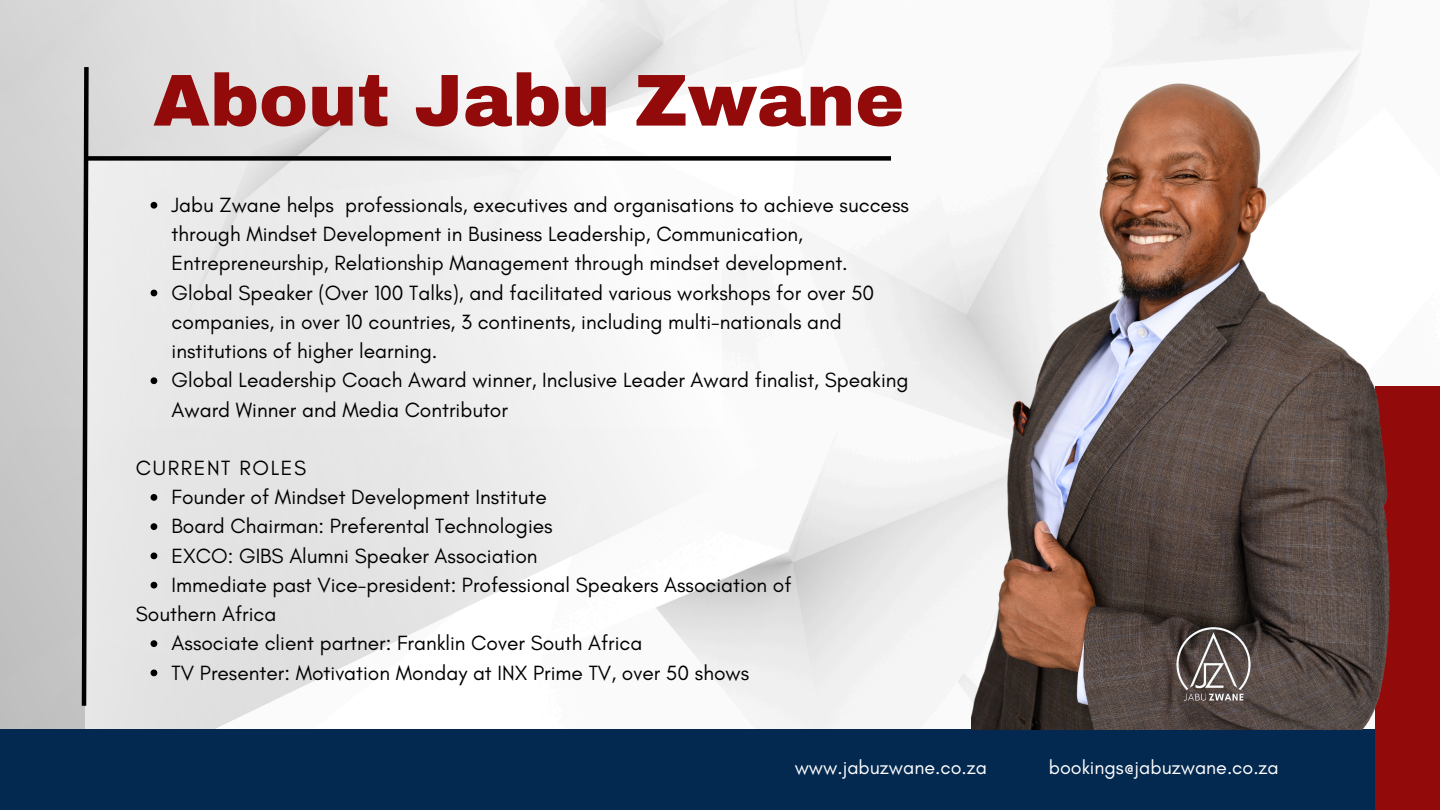
<style>
.page{position:relative;width:1440px;height:810px;background:#fff}
.page>*{position:absolute;margin:0;border:0;box-sizing:border-box;transform-origin:0 0}
.t1{font:900 73.5px "Archivo";color:#930a0a}
.t2{font:21px/29.2px "Glacial Indifference";color:#000}
.t3{font:21px "Glacial Indifference";letter-spacing:.08em;color:#000}
.t4{font:19.65px "Glacial Indifference";color:#fff}
</style>
<div class="page">
<img style="left:758px;top:0;width:590px;height:729px">
<svg style="left:0;top:0;width:758px;height:729px"></svg>
<img style="left:85px;top:159px;width:836px;height:570px">
<div style="left:0;top:729px;width:1440px;height:81px;background:#042950"></div>
<div style="left:1375px;top:386px;width:65px;height:424px;background:#930a0a"></div>
<img style="left:972px;top:39px;width:418px;height:690px">
<svg style="left:79px;top:63px;width:12px;height:647px"></svg>
<div style="left:85px;top:156px;width:806px;height:5px;background:#000"></div>
<img style="left:1141px;top:625px;width:144px;height:81px">
<svg style="left:151px;top:494px;width:6px;height:7px"></svg>
<svg style="left:151px;top:523px;width:6px;height:7px"></svg>
<svg style="left:151px;top:553px;width:6px;height:6px"></svg>
<svg style="left:151px;top:582px;width:6px;height:7px"></svg>
<svg style="left:151px;top:640px;width:6px;height:7px"></svg>
<svg style="left:151px;top:670px;width:6px;height:6px"></svg>
<svg style="left:151px;top:202px;width:6px;height:7px"></svg>
<svg style="left:151px;top:290px;width:6px;height:6px"></svg>
<svg style="left:151px;top:377px;width:6px;height:7px"></svg>
<h1 class="t1" style="left:153px;top:61px;width:753px">About Jabu Zwane</h1>
<p class="t2" style="left:172px;top:190px;width:739px">Jabu Zwane helps professionals, executives and organisations to achieve success through Mindset Development in Business Leadership, Communication,<br>Entrepreneurship, Relationship Management through mindset development.</p>
<p class="t2" style="left:172px;top:278px;width:704px">Global Speaker (Over 100 Talks), and facilitated various workshops for over 50 companies, in over 10 countries, 3 continents, including multi-nationals and institutions of higher learning.</p>
<p class="t2" style="left:172px;top:366px;width:739px">Global Leadership Coach Award winner, Inclusive Leader Award finalist, Speaking<br>Award Winner and Media Contributor</p>
<p class="t3" style="left:136px;top:455px;width:172px">CURRENT ROLES</p>
<p class="t2" style="left:172px;top:482px;width:377px">Founder of Mindset Development Institute</p>
<p class="t2" style="left:172px;top:511px;width:383px">Board Chairman: Preferental Technologies</p>
<h2 class="t2" style="left:172px;top:541px;width:368px">EXCO: GIBS Alumni Speaker Association</h2>
<p class="t2" style="left:172px;top:570px;width:621px">Immediate past Vice-president: Professional Speakers Association of</p>
<p class="t2" style="left:136px;top:599px;width:142px">Southern Africa</p>
<p class="t2" style="left:172px;top:628px;width:472px">Associate client partner: Franklin Cover South Africa</p>
<p class="t2" style="left:172px;top:658px;width:579px">TV Presenter: Motivation Monday at INX Prime TV, over 50 shows</p>
<p class="t4" style="left:795px;top:755px;width:194px">www.jabuzwane.co.za</p>
<p class="t4" style="left:1049px;top:755px;width:232px">bookings@jabuzwane.co.za</p>
</div>
